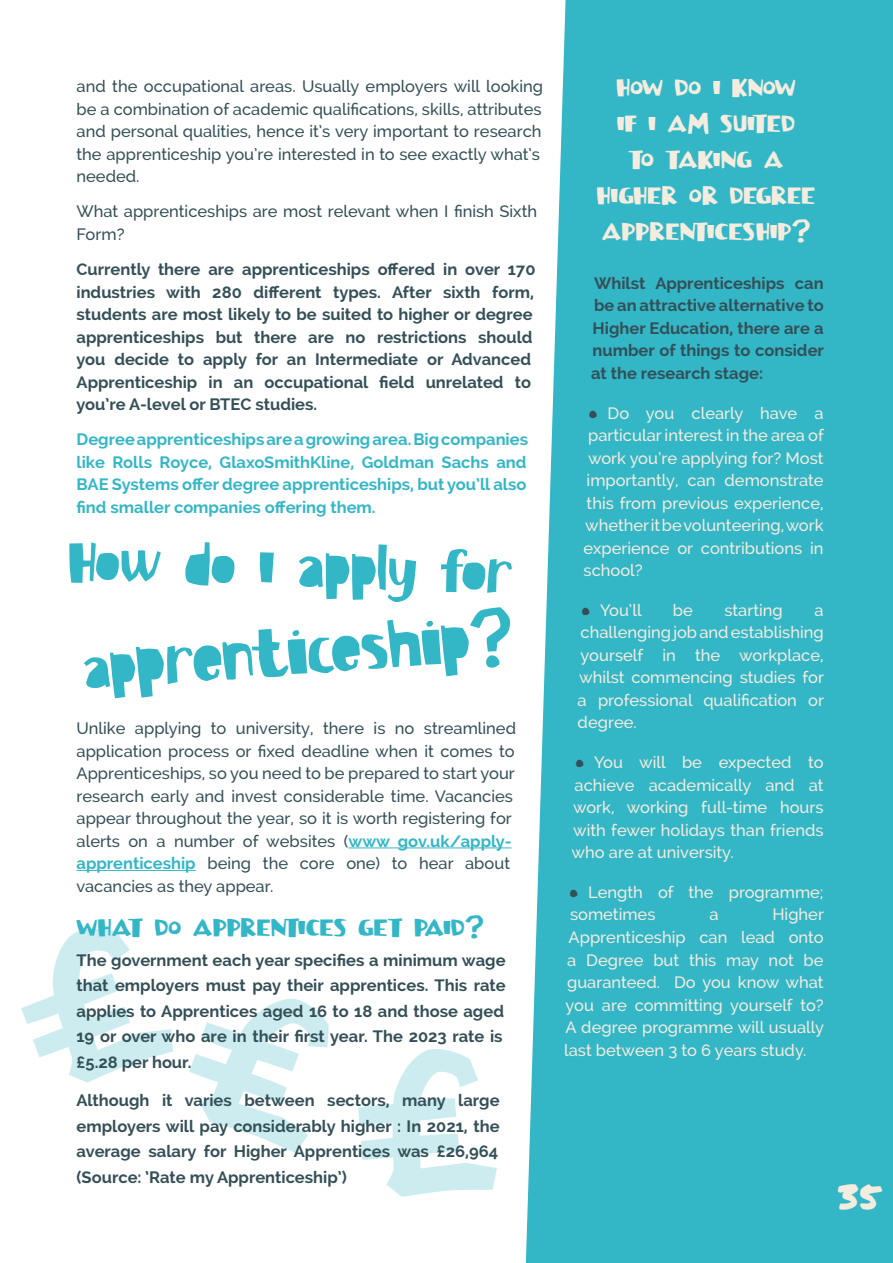
<style>
.page{position:relative;width:893px;height:1263px;background:#fff}
.page>*{position:absolute;margin:0;border:0;box-sizing:border-box;transform-origin:0 0}
.t1{font:61.8px "Bowreghuldemo";color:#33b6c6;scale:1.1 1}
.t2{font:55.65px "Bowreghuldemo";color:#33b6c6;scale:1.1 1}
.t3{font:45px "Bowreghuldemo";color:#344f57}
.t4{font:36px "Permanent Marker";color:#f4ecdf}
.t5{font:24px/36px "Bowreghuldemo";color:#f4ecdf;text-align:center;scale:1.25 1}
.t6{font:24px "Bowreghuldemo";color:#33b6c6;scale:1.25 1}
.t7{font:700 16.5px/22.5px "Raleway";color:#344f57}
.t8{font:500 16.5px/22.5px "Raleway";color:#f4ecdf;text-align:justify}
.t9{font:500 16.5px/22.5px "Raleway";color:#344f57}
.t10{font:700 16.5px/22.5px "Raleway";color:#33b6c6;text-align:justify}
.s1{font-size:55.65px}
.s2{font-weight:700;color:#33b6c6}
</style>
<div class="page">
<div style="left:526px;top:0;width:367px;height:1263px;background:#33b6c6"></div>
<div style="left:808px;top:1114px;width:85px;height:149px;background:#33b6c6"></div>
<hr style="left:348px;top:847px;width:164px;height:1px;background:#33b6c6">
<hr style="left:77px;top:870px;width:119px;height:1px;background:#33b6c6">
<p class="t9" style="left:77px;top:75px;width:468px">and the occupational areas. Usually employers will looking be a combination of academic qualifications, skills, attributes and personal qualities, hence it’s very important to research the apprenticeship you’re interested in to see exactly what’s needed.</p>
<p class="t9" style="left:77px;top:200px;width:462px">What apprenticeships are most relevant when I finish Sixth<br>Form?</p>
<p class="t7" style="left:77px;top:258px;width:461px">Currently there are apprenticeships offered in over 170 industries with 280 different types. After sixth form, students are most likely to be suited to higher or degree apprenticeships but there are no restrictions should you decide to apply for an Intermediate or Advanced Apprenticeship in an occupational field unrelated to you’re A-level or BTEC studies.</p>
<p class="t10" style="left:77px;top:428px;width:453px">Degree apprenticeships are a growing area. Big companies like Rolls Royce, GlaxoSmithKline, Goldman Sachs and BAE Systems offer degree apprenticeships, but you’ll also find smaller companies offering them.</p>
<h2 class="t2" style="left:70px;top:527px;width:406px;rotate:2deg">How do I apply for</h2>
<h1 class="t1" style="left:82px;top:632px;width:393px;rotate:-4deg"><span class="s1">ap</span>prenticeship?</h1>
<p class="t9" style="left:77px;top:717px;width:441px">Unlike applying to university, there is no streamlined application process or fixed deadline when it comes to Apprenticeships, so you need to be prepared to start your research early and invest considerable time. Vacancies appear throughout the year, so it is worth registering for alerts on a number of websites (<span class="s2">www gov.uk/apply&shy;apprenticeship</span> being the core one) to hear about vacancies as they appear.</p>
<h3 class="t6" style="left:77px;top:914px;width:328px">WHAT DO APPRENTICES GET PAID?</h3>
<p class="t7" style="left:77px;top:947px;width:431px;line-height:25.5px">The government each year specifies a minimum wage that employers must pay their apprentices. This rate applies to Apprentices aged 16 to 18 and those aged 19 or over who are in their first year. The 2023 rate is £5.28 per hour.</p>
<p class="t7" style="left:77px;top:1088px;width:425px;line-height:25.5px;text-align:justify">Although it varies between sectors, many large employers will pay considerably higher : In 2021, the average salary for Higher Apprentices was £26,964 (Source: ’Rate my Apprenticeship’)</p>
<h3 class="t5" style="left:597px;top:70px;width:177px">HOW DO I KNOW<br>IF I AM SUITED<br>TO TAKING A<br>HIGHER OR DEGREE<br>APPRENTICESHIP?</h3>
<p class="t7" style="left:591px;top:272px;width:234px;text-align:justify">Whilst Apprenticeships can be an attractive alternative to Higher Education, there are a number of things to consider at the research stage:</p>
<h3 class="t3" style="left:590px;top:376px;width:10px">.</h3>
<p class="t8" style="left:584px;top:402px;width:242px;text-indent:24px">Do you clearly have a particular interest in the area of work you’re applying for? Most importantly, can demonstrate this from previous experience, whether it be volunteering, work experience or contributions in school?</p>
<h3 class="t3" style="left:582px;top:574px;width:10px">.</h3>
<p class="t8" style="left:600px;top:599px;width:43px">You’ll</p>
<p class="t8" style="left:673px;top:599px;width:21px">be</p>
<p class="t8" style="left:724px;top:599px;width:60px">starting</p>
<p class="t8" style="left:578px;top:599px;width:248px;text-indent:237px">a challenging job and establishing yourself in the workplace, whilst commencing studies for a professional qualification or degree.</p>
<h3 class="t3" style="left:576px;top:726px;width:10px">.</h3>
<p class="t8" style="left:572px;top:751px;width:254px;text-indent:22px">You will be expected to achieve academically and at work, working full-time hours with fewer holidays than friends who are at university.</p>
<h3 class="t3" style="left:570px;top:856px;width:10px">.</h3>
<p class="t8" style="left:570px;top:881px;width:255px;text-indent:18px">Length of the programme; sometimes</p>
<p class="t8" style="left:564px;top:903px;width:261px;text-indent:208px">Higher Apprenticeship can lead onto a Degree but this may not be guaranteed. Do you know what you are committing yourself to?<br>A degree programme will usually last between 3 to 6 years study.</p>
<p class="t8" style="left:709px;top:903px;width:11px">a</p>
<h3 class="t4" style="left:838px;top:1170px;width:43px">35</h3>
</div>
